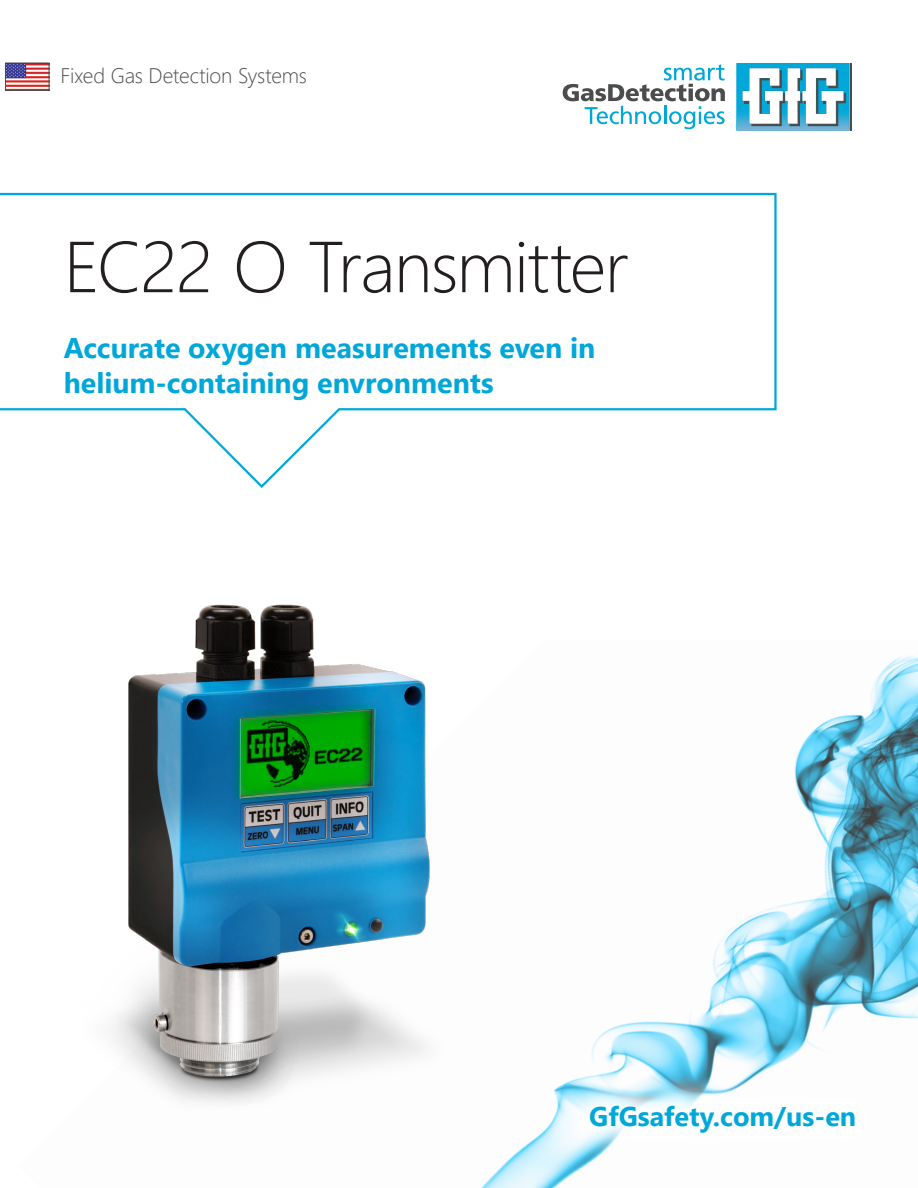
<style>
.page{position:relative;width:918px;height:1188px;background:#fff}
.page>*{position:absolute;margin:0;border:0;box-sizing:border-box;transform-origin:0 0}
.t1{font:300 72px "Segoe UI";letter-spacing:-.02em;color:#231f20}
.t2{font:700 28.5px/34.2px "Segoe UI";letter-spacing:-.005em;color:#00a7d9}
.t3{font:700 27px "Segoe UI";color:#00a7d9}
.t4{font:300 21px "Segoe UI";letter-spacing:-.01em;color:#4b4c4d}
</style>
<div class="page">
<svg style="left:0;top:192px;width:777px;height:296px"></svg>
<img style="left:481px;top:655px;width:437px;height:533px">
<svg style="left:555px;top:1070px;width:335px;height:97px"></svg>
<hr style="left:850px;top:63px;width:2px;height:68px;background:#4b4c4d">
<svg style="left:736px;top:63px;width:114px;height:68px"></svg>
<svg style="left:563px;top:64px;width:162px;height:65px"></svg>
<img style="left:111px;top:604px;width:319px;height:500px">
<img style="left:7px;top:65px;width:40px;height:24px">
<div style="left:5px;top:63px;width:44px;height:28px;border:1px solid #4b4c4d"></div>
<p class="t4" style="left:61px;top:56px;width:248px">Fixed Gas Detection Systems</p>
<p class="t1" style="left:64px;top:199px;width:566px">EC22 O Transmitter</p>
<p class="t2" style="left:64px;top:329px;width:533px">Accurate oxygen measurements even in helium-containing envronments</p>
<p class="t3" style="left:589px;top:1091px;width:269px">GfGsafety.com/us-en</p>
</div>
